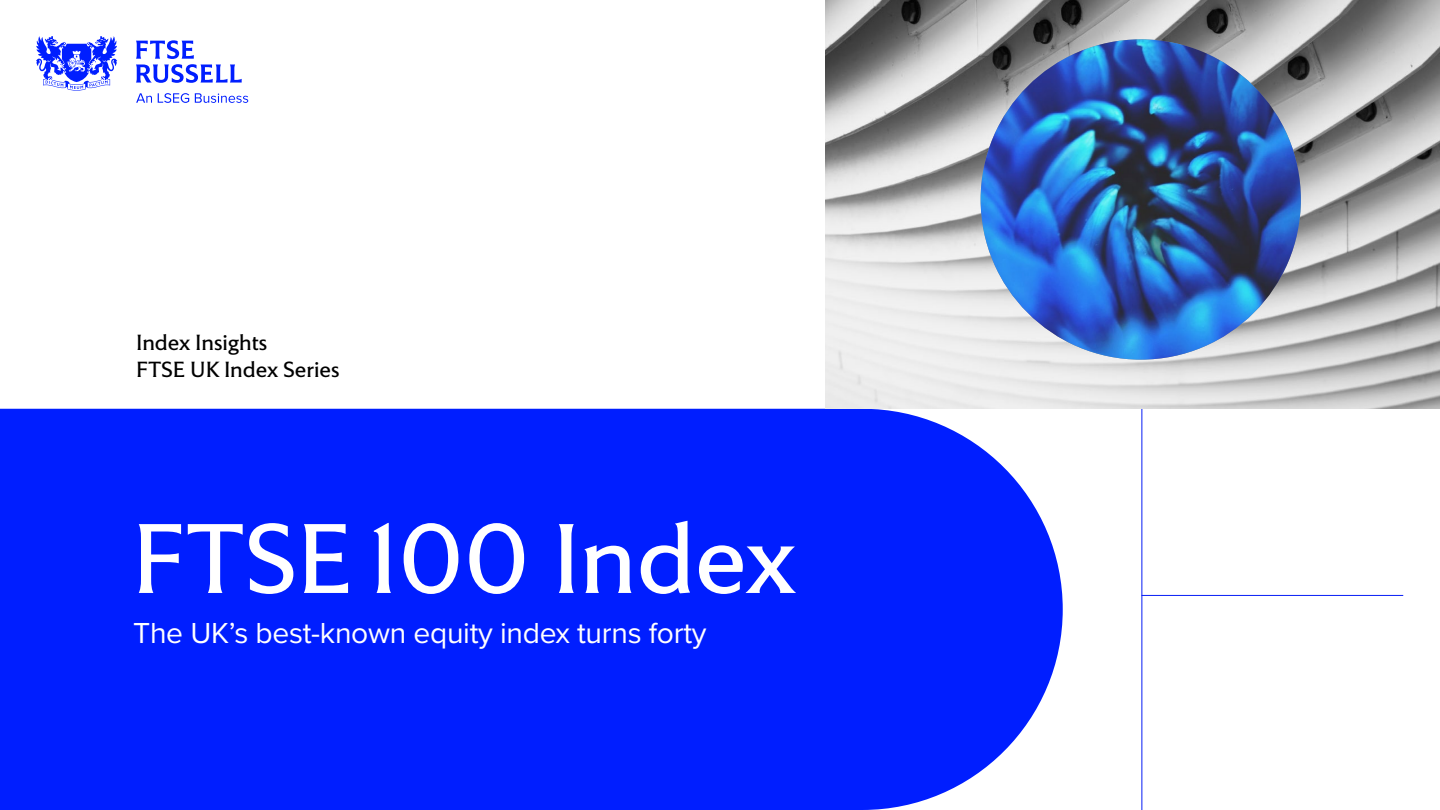
<style>
.page{position:relative;width:1440px;height:810px;background:#fff}
.page>*{position:absolute;margin:0;border:0;box-sizing:border-box;transform-origin:0 0}
.t1{font:101.25px "LSEG Motto";color:#fff}
.t2{font:30px "Proxima Nova";letter-spacing:-.01em;color:#fff}
.t3{font:22.5px/26.2px "LSEG Motto";color:#000}
</style>
<div class="page">
<hr style="left:1142px;top:405px;width:1px;height:405px;background:#071df5">
<div style="left:0;top:409px;width:1063px;height:401px;background:#001eff"></div>
<img style="left:825px;top:0;width:615px;height:409px">
<img style="left:981px;top:39px;width:320px;height:321px;border-radius:160px">
<svg style="left:36px;top:36px;width:212px;height:67px"></svg>
<hr style="left:1142px;top:595px;width:261px;height:1px;background:#071df5">
<p class="t3" style="left:136px;top:330px;width:205px">Index Insights<br>FTSE UK Index Series</p>
<h1 class="t1" style="left:132px;top:498px;width:666px">FTSE 100 Index</h1>
<p class="t2" style="left:133px;top:611px;width:575px">The UK’s best-known equity index turns forty</p>
</div>
